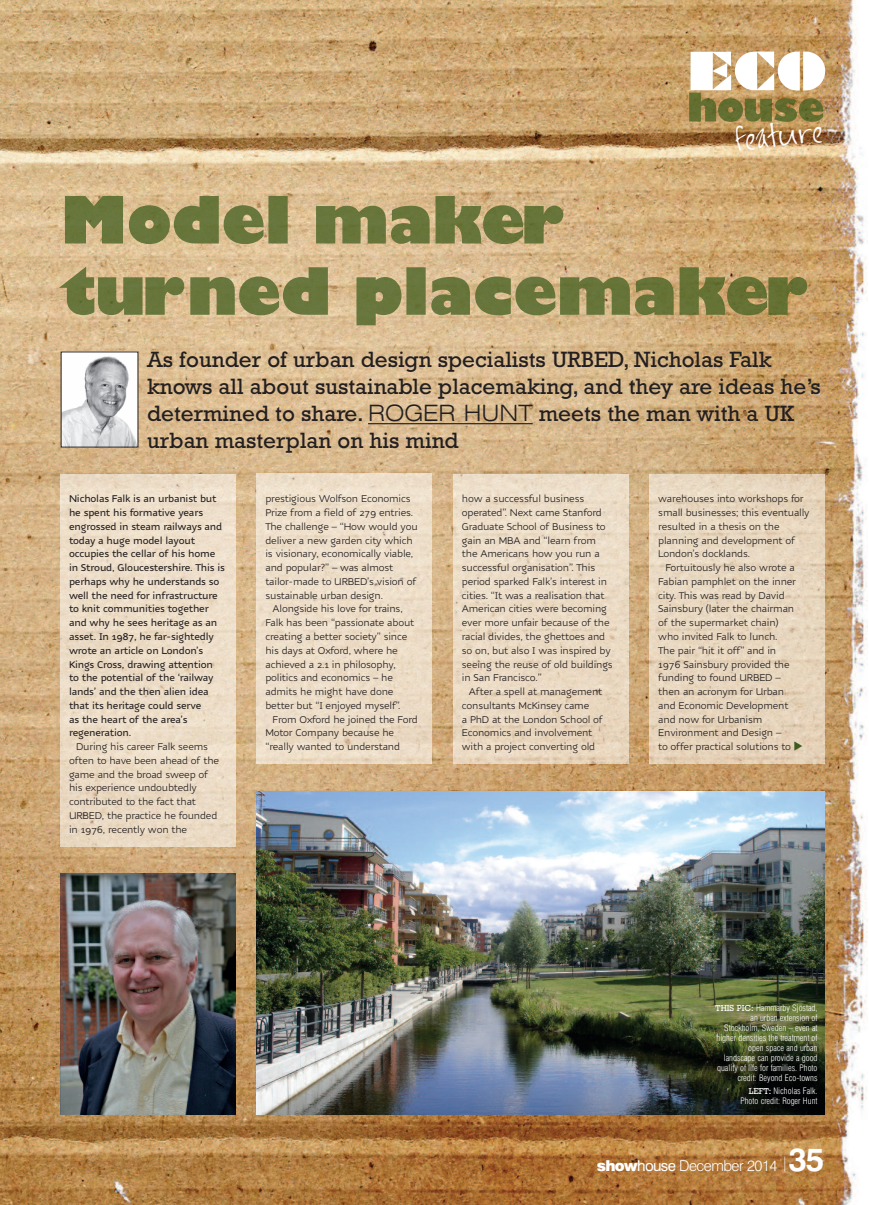
<style>
.page{position:relative;width:869px;height:1205px;background:#fff}
.page>*{position:absolute;margin:0;border:0;box-sizing:border-box;transform-origin:0 0}
.t1{font:50px "Braggadocio";color:#fff}
.t2{font:25px "FG Jayne Print";color:#fff}
.t3{font:22.5px/27.2px "Rockwell";color:#231f20}
.t4{font:300 15px "Swiss 721 BT";letter-spacing:-.03em;color:#fff}
.t5{font:300 10.62px/13.8px "Nubian";letter-spacing:-.02em;color:#231f20}
.t6{font:500 10.62px/13.8px "Nubian";letter-spacing:-.02em;color:#231f20}
.t7{font:300 condensed 8.75px/10px "Swiss 721 BT";color:#fff;text-align:right}
.s1{font-family:"Swiss 721 BT";font-weight:300;font-stretch:expanded}
.s2{font-family:"Rockwell";font-weight:400;font-stretch:normal}
.s3{font-weight:900}
.s4{font-weight:400}
.s5{font-weight:700;font-size:32.5px}
</style>
<div class="page">
<img style="left:0;top:0;width:867px;height:1205px">
<img style="left:256px;top:791px;width:568px;height:323px">
<hr style="left:368px;top:423px;width:164px;height:1px;background:#231f20">
<img style="left:63px;top:354px;width:73px;height:91px">
<img style="left:688px;top:93px;width:27px;height:28px">
<img style="left:717px;top:98px;width:25px;height:24px">
<img style="left:744px;top:98px;width:78px;height:24px">
<img style="left:60px;top:475px;width:175px;height:371px">
<img style="left:256px;top:473px;width:175px;height:291px">
<img style="left:453px;top:475px;width:175px;height:289px">
<img style="left:649px;top:474px;width:175px;height:290px">
<img style="left:65px;top:196px;width:457px;height:48px">
<img style="left:59px;top:267px;width:451px;height:58px">
<img style="left:60px;top:874px;width:175px;height:240px">
<svg style="left:794px;top:742px;width:8px;height:9px"></svg>
<h1 class="t1" style="left:686px;top:44px;width:140px">ECO</h1>
<h2 class="t2" style="left:733px;top:127px;width:90px;rotate:-6deg">feature</h2>
<h3 class="t3" style="left:147px;top:345px;width:675px">As founder of urban design specialists URBED, Nicholas Falk knows all about sustainable placemaking, and they are ideas he’s determined to share. <span class="s1">ROGER HUNT</span> meets the man with a UK urban masterplan on his mind</h3>
<p class="t6" style="left:69px;top:493px;width:157px">Nicholas Falk is an urbanist but he spent his formative years engrossed in steam railways and today a huge model layout occupies the cellar of his home in Stroud, Gloucestershire. This is perhaps why he understands so well the need for infrastructure to knit communities together and why he sees heritage as an asset. In 1987, he far-sightedly wrote an article on London’s<br>Kings Cross, drawing attention to the potential of the ‘railway lands’ and the then alien idea that its heritage could serve<br>as the heart of the area’s regeneration.</p>
<p class="t5" style="left:69px;top:741px;width:152px;text-indent:7px">During his career Falk seems often to have been ahead of the game and the broad sweep of his experience undoubtedly contributed to the fact that<br>URBED, the practice he founded in 1976, recently won the</p>
<p class="t5" style="left:265px;top:494px;width:154px">prestigious Wolfson Economics<br>Prize from a field of 279 entries.<br>The challenge – “How would you deliver a new garden city which is visionary, economically viable, and popular?” – was almost tailor-made to URBED’s vision of sustainable urban design.</p>
<p class="t5" style="left:265px;top:604px;width:150px;text-indent:7px">Alongside his love for trains,<br>Falk has been “passionate about creating a better society” since his days at Oxford, where he achieved a 2.1 in philosophy, politics and economics – he admits he might have done better but “I enjoyed myself”.</p>
<p class="t5" style="left:265px;top:714px;width:154px;text-indent:7px">From Oxford he joined the Ford<br>Motor Company because he “really wanted to understand</p>
<p class="t5" style="left:461px;top:494px;width:152px">how a successful business operated”. Next came Stanford<br>Graduate School of Business to gain an MBA and “learn from the Americans how you run a successful organisation”. This period sparked Falk’s interest in cities. “It was a realisation that<br>American cities were becoming ever more unfair because of the racial divides, the ghettoes and so on, but also I was inspired by seeing the reuse of old buildings in San Francisco.”</p>
<p class="t5" style="left:461px;top:686px;width:142px;text-indent:7px">After a spell at management consultants McKinsey came<br>a PhD at the London School of<br>Economics and involvement with a project converting old</p>
<p class="t5" style="left:658px;top:494px;width:153px">warehouses into workshops for small businesses; this eventually resulted in a thesis on the planning and development of<br>London’s docklands.</p>
<p class="t5" style="left:658px;top:562px;width:139px;text-indent:7px">Fortuitously he also wrote a<br>Fabian pamphlet on the inner city. This was read by David<br>Sainsbury (later the chairman of the supermarket chain) who invited Falk to lunch.<br>The pair “hit it off” and in<br>1976 Sainsbury provided the funding to found URBED – then an acronym for Urban and Economic Development and now for Urbanism<br>Environment and Design –<br>to offer practical solutions to</p>
<p class="t7" style="left:715px;top:1003px;width:103px"><span class="s2">THIS PIC:</span> Hammarby Sjöstad, an urban extension of<br>Stockholm, Sweden – even at higher densities the treatment of open space and urban landscape can provide a good quality of life for families. Photo credit: Beyond Eco-towns</p>
<p class="t7" style="left:740px;top:1087px;width:79px"><span class="s2">LEFT:</span> Nicholas Falk.<br>Photo credit: Roger Hunt</p>
<h3 class="t4" style="left:596px;top:1160px;width:229px"><span class="s3">show</span><span class="s4">house</span> December 2014 <sup>|</sup><span class="s5">35</span></h3>
</div>
